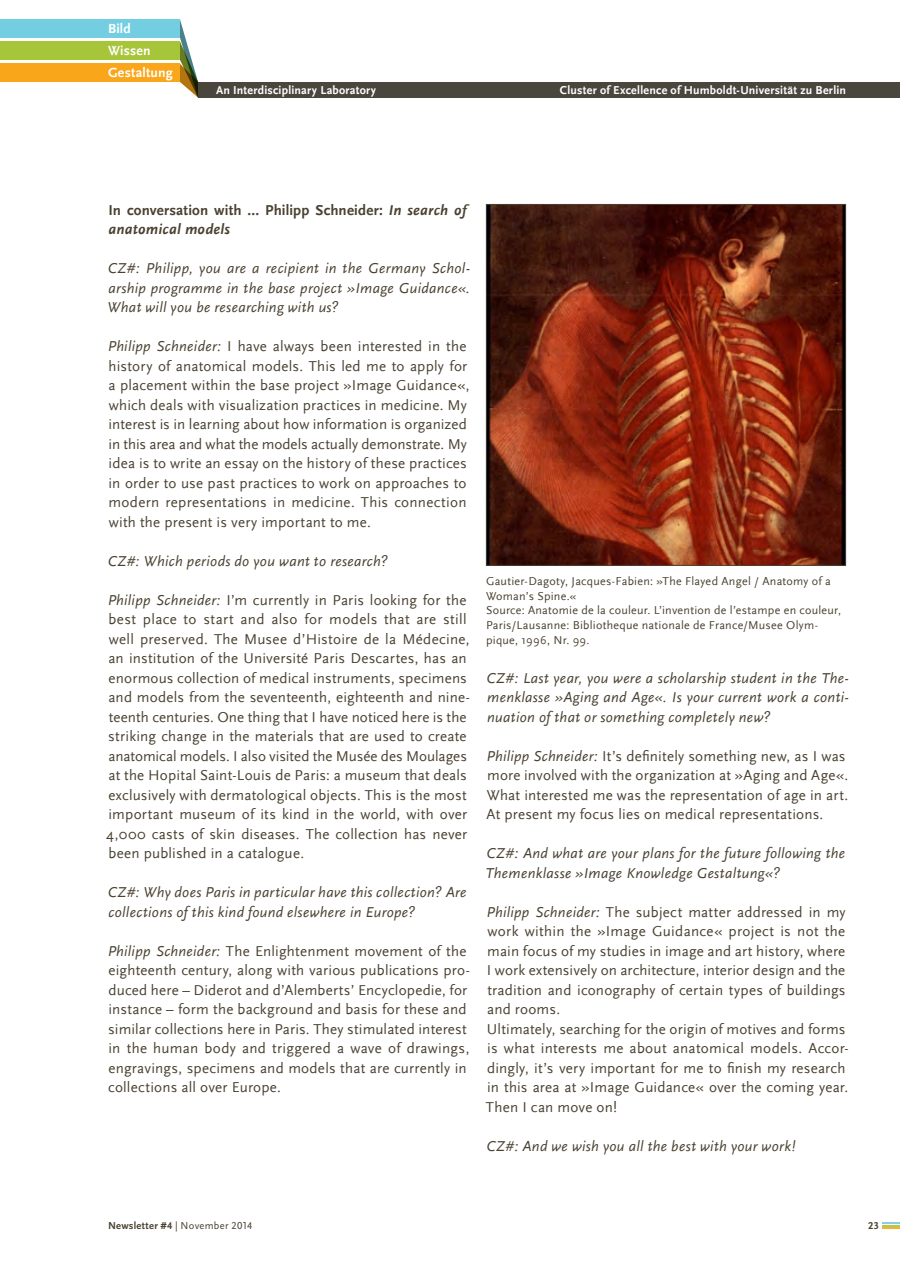
<style>
.page{position:relative;width:900px;height:1268px;background:#fff}
.page>*{position:absolute;margin:0;border:0;box-sizing:border-box;transform-origin:0 0}
.t1{font:15px/19.5px "Scala Sans";letter-spacing:.015em;color:#4a4131}
.t2{font:italic 15px/19.5px "Scala Sans";letter-spacing:.02em;color:#4a4131;text-align:justify}
.t3{font:700 15px/19.5px "Scala Sans";letter-spacing:.01em;color:#4a4131}
.t4{font:700 13.8px "Scala Sans";letter-spacing:.015em;color:#fff}
.t5{font:12px/14.7px "Scala Sans";letter-spacing:.02em;color:#4a4131}
.t6{font:700 12px "Scala Sans";letter-spacing:.02em;color:#fff}
.t7{font:10.5px "Scala Sans Regular LF";letter-spacing:.025em;color:#4a4131}
.t8{font:10.5px "Scala Sans Bold LF";color:#4a4131}
.s1{font-style:italic}
.s2{font-family:"Scala Sans Bold LF"}
</style>
<div class="page">
<svg style="left:180px;top:20px;width:18px;height:78px"></svg>
<div style="left:0;top:20px;width:180px;height:18px;background:#74cee2"></div>
<div style="left:0;top:42px;width:180px;height:18px;background:#a7c539"></div>
<div style="left:0;top:64px;width:180px;height:18px;background:#faa61a"></div>
<div style="left:198px;top:82px;width:702px;height:16px;background:#49463d"></div>
<svg style="left:882px;top:1222px;width:18px;height:6px"></svg>
<img style="left:488px;top:206px;width:356px;height:358px">
<div style="left:486px;top:204px;width:360px;height:362px;border:1px solid #4a4131"></div>
<p class="t4" style="left:108px;top:21px;width:24px">Bild</p>
<p class="t4" style="left:108px;top:43px;width:44px">Wissen</p>
<p class="t4" style="left:108px;top:66px;width:66px">Gestaltung</p>
<p class="t6" style="left:216px;top:83px;width:161px">An Interdisciplinary Laboratory</p>
<p class="t6" style="left:560px;top:83px;width:288px">Cluster of Excellence of Humboldt-Universität zu Berlin</p>
<p class="t3" style="left:108px;top:200px;width:359px">In conversation with ... Philipp Schneider: <span class="s1">In search of anatomical models</span></p>
<p class="t2" style="left:108px;top:259px;width:364px">CZ#: Philipp, you are a recipient in the Germany Schol&shy;arship programme in the base project »Image Guidance«.<br>What will you be researching with us?</p>
<p class="t1" style="left:108px;top:337px;width:363px"><span class="s1">Philipp Schneider:</span> I have always been interested in the history of anatomical models. This led me to apply for a placement within the base project »Image Guidance«, which deals with visualization practices in medicine. My interest is in learning about how information is organized in this area and what the models actually demonstrate. My idea is to write an essay on the history of these practices in order to use past practices to work on approaches to modern representations in medicine. This connection with the present is very important to me.</p>
<p class="t2" style="left:108px;top:551px;width:282px">CZ#: Which periods do you want to research?</p>
<p class="t1" style="left:106px;top:590px;width:365px"><span class="s1">Philipp Schneider:</span> I’m currently in Paris looking for the best place to start and also for models that are still well preserved. The Musee d’Histoire de la Médecine, an institution of the Université Paris Descartes, has an enormous collection of medical instruments, specimens and models from the seventeenth, eighteenth and nine&shy;teenth centuries. One thing that I have noticed here is the striking change in the materials that are used to create anatomical models. I also visited the Musée des Moulages at the Hopital Saint-Louis de Paris: a museum that deals exclusively with dermatological objects. This is the most important museum of its kind in the world, with over 4,000 casts of skin diseases. The collection has never been published in a catalogue.</p>
<p class="t2" style="left:108px;top:883px;width:360px">CZ#: Why does Paris in particular have this collection? Are collections of this kind found elsewhere in Europe?</p>
<p class="t1" style="left:108px;top:941px;width:364px"><span class="s1">Philipp Schneider:</span> The Enlightenment movement of the eighteenth century, along with various publications pro&shy;duced here – Diderot and d’Alemberts’ Encyclopedie, for instance – form the background and basis for these and similar collections here in Paris. They stimulated interest in the human body and triggered a wave of drawings, engravings, specimens and models that are currently in collections all over Europe.</p>
<p class="t5" style="left:486px;top:574px;width:357px">Gautier-Dagoty, Jacques-Fabien: »The Flayed Angel / Anatomy of a Woman’s Spine.«<br>Source: Anatomie de la couleur. L’invention de l’estampe en couleur, Paris/Lausanne: Bibliotheque nationale de France/Musee Olym&shy;pique, 1996, Nr. 99.</p>
<p class="t2" style="left:486px;top:668px;width:364px">CZ#: Last year, you were a scholarship student in the The&shy;menklasse »Aging and Age«. Is your current work a conti&shy;nuation of that or something completely new?</p>
<p class="t1" style="left:486px;top:746px;width:363px"><span class="s1">Philipp Schneider:</span> It’s definitely something new, as I was more involved with the organization at »Aging and Age«.<br>What interested me was the representation of age in art.<br>At present my focus lies on medical representations.</p>
<p class="t2" style="left:485px;top:844px;width:361px">CZ#: And what are your plans for the future following the<br>Themenklasse »Image Knowledge Gestaltung«?</p>
<p class="t1" style="left:486px;top:902px;width:364px"><span class="s1">Philipp Schneider:</span> The subject matter addressed in my work within the »Image Guidance« project is not the main focus of my studies in image and art history, where I work extensively on architecture, interior design and the tradition and iconography of certain types of buildings and rooms.<br>Ultimately, searching for the origin of motives and forms is what interests me about anatomical models. Accor&shy;dingly, it’s very important for me to finish my research in this area at »Image Guidance« over the coming year.<br>Then I can move on!</p>
<p class="t2" style="left:486px;top:1136px;width:310px">CZ#: And we wish you all the best with your work!</p>
<p class="t7" style="left:108px;top:1219px;width:146px"><span class="s2">Newsletter #4</span> | November 2014</p>
<p class="t8" style="left:868px;top:1219px;width:12px">23</p>
</div>
